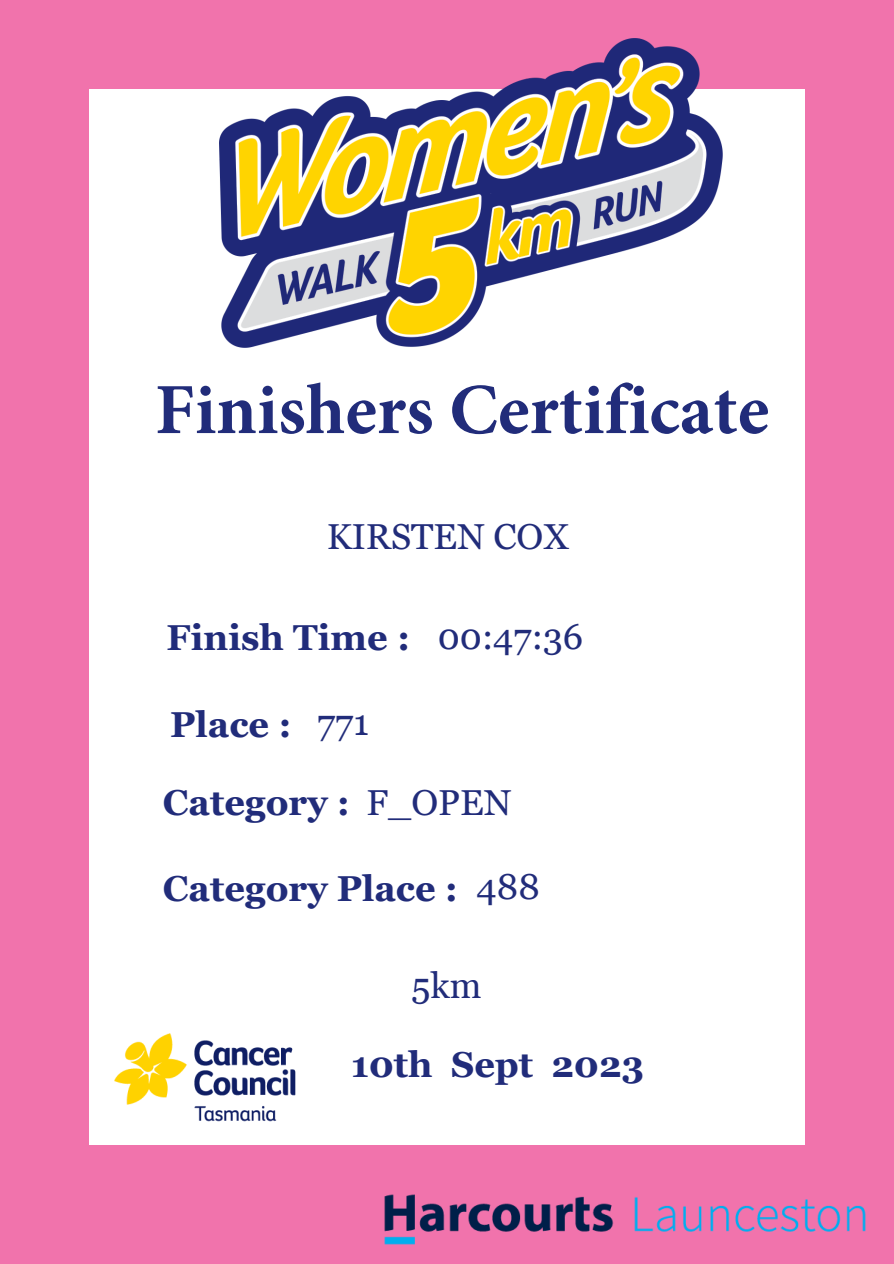
<style>
.page{position:relative;width:894px;height:1264px;background:#fff}
.page>*{position:absolute;margin:0;border:0;box-sizing:border-box;transform-origin:0 0}
.t1{font:700 72px "Minion Pro";color:#212c7a}
.t2{font:700 36px "Vani";color:#212c7a}
.t3{font:36px "Vani";color:#212c7a}
.s1{font-style:inherit}
</style>
<div class="page">
<div style="left:0;top:0;width:893px;height:1263px;background:#f173ac"></div>
<div style="left:89px;top:89px;width:715px;height:1055px;background:#fff"></div>
<img style="left:89px;top:1033px;width:230px;height:112px">
<img style="left:219px;top:38px;width:503px;height:310px">
<img style="left:384px;top:1194px;width:482px;height:51px">
<h1 class="t1" style="left:155px;top:359px;width:615px">Finishers Certificate</h1>
<p class="t3" style="left:326px;top:515px;width:244px">KIRSTEN COX</p>
<p class="t2" style="left:166px;top:617px;width:245px">Finish Time :</p>
<p class="t2" style="left:170px;top:703px;width:123px">Place :</p>
<p class="t3" style="left:317px;top:701px;width:53px">771</p>
<p class="t3" style="left:437px;top:615px;width:147px">00:47:36</p>
<p class="t2" style="left:163px;top:781px;width:189px">Category :</p>
<p class="t3" style="left:366px;top:781px;width:146px">F_OPEN</p>
<p class="t2" style="left:163px;top:867px;width:296px">Category Place :</p>
<p class="t3" style="left:476px;top:866px;width:65px">488</p>
<p class="t3" style="left:411px;top:964px;width:72px">5km</p>
<p class="t2" style="left:351px;top:1043px;width:294px">1<span class="s1">0</span>th Sept 202<span class="s1">3</span></p>
</div>
